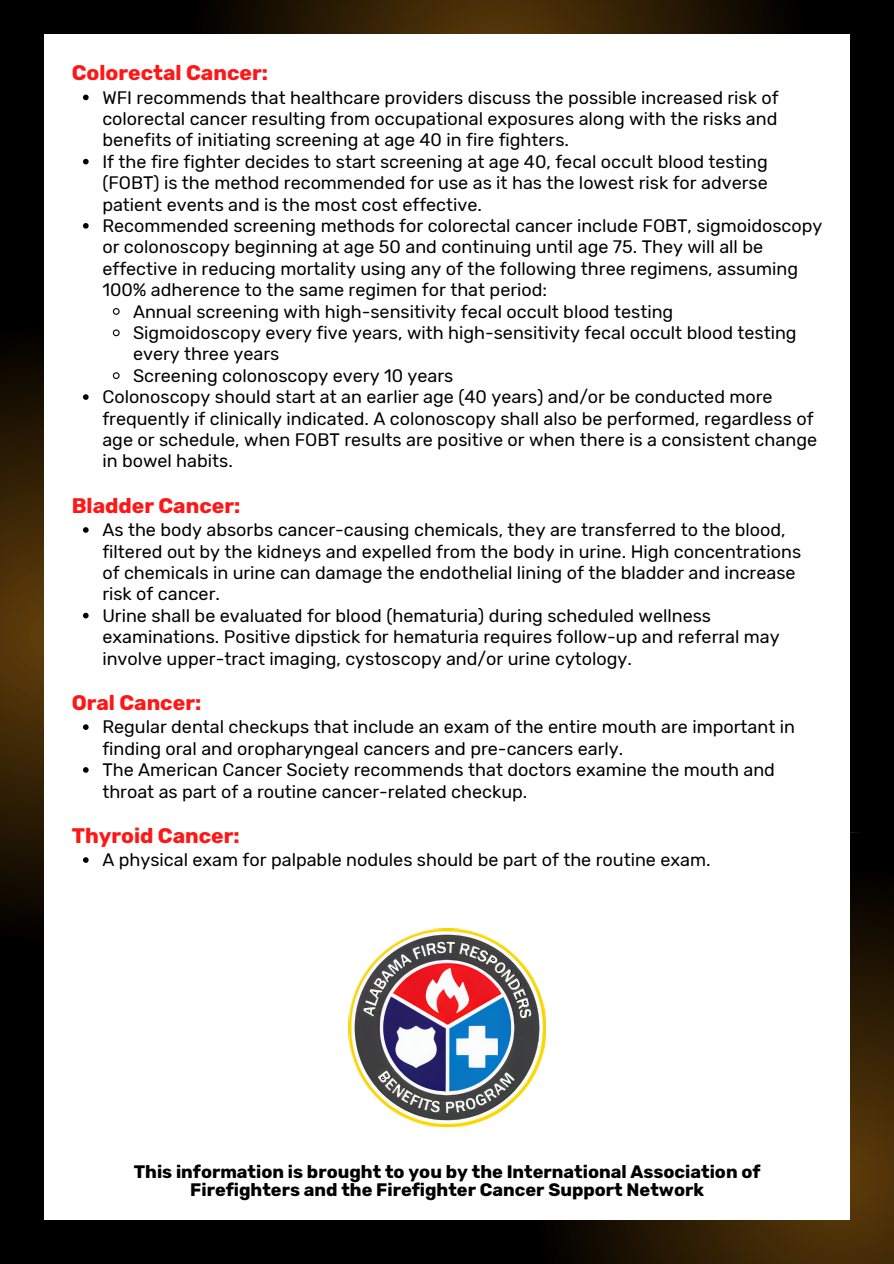
<style>
.page{position:relative;width:894px;height:1264px;background:#fff}
.page>*{position:absolute;margin:0;border:0;box-sizing:border-box;transform-origin:0 0}
.t1{font:700 21px "Rubik";color:#ff1616}
.t2{font:18px/21.5px "Rubik";color:#000}
.t3{font:700 18px/18px "Rubik";color:#000;text-align:center}
</style>
<div class="page">
<div style="left:0;top:0;width:893px;height:1263px;background:#000"></div>
<svg style="left:0;top:356px;width:44px;height:557px;background:#352205"></svg>
<svg style="left:153px;top:0;width:687px;height:35px"></svg>
<svg style="left:496px;top:832px;width:397px;height:431px"></svg>
<div style="left:44px;top:35px;width:805px;height:1184px;background:#fff"></div>
<svg style="left:83px;top:95px;width:6px;height:5px"></svg>
<svg style="left:83px;top:159px;width:6px;height:5px"></svg>
<svg style="left:83px;top:223px;width:6px;height:6px"></svg>
<svg style="left:112px;top:308px;width:8px;height:7px"></svg>
<svg style="left:112px;top:329px;width:8px;height:8px"></svg>
<svg style="left:112px;top:372px;width:8px;height:7px"></svg>
<svg style="left:83px;top:394px;width:6px;height:6px"></svg>
<svg style="left:83px;top:527px;width:6px;height:6px"></svg>
<svg style="left:83px;top:612px;width:6px;height:6px"></svg>
<svg style="left:83px;top:724px;width:6px;height:6px"></svg>
<svg style="left:83px;top:767px;width:6px;height:5px"></svg>
<svg style="left:83px;top:857px;width:6px;height:5px"></svg>
<img style="left:348px;top:928px;width:197px;height:197px">
<p class="t1" style="left:72px;top:60px;width:198px">Colorectal Cancer:</p>
<p class="t2" style="left:102px;top:87px;width:677px;text-align:justify">WFI recommends that healthcare providers discuss the possible increased risk of colorectal cancer resulting from occupational exposures along with the risks and benefits of initiating screening at age 40 in fire fighters.</p>
<p class="t2" style="left:102px;top:151px;width:666px;text-align:justify">If the fire fighter decides to start screening at age 40, fecal occult blood testing (FOBT) is the method recommended for use as it has the lowest risk for adverse patient events and is the most cost effective.</p>
<p class="t2" style="left:102px;top:215px;width:721px">Recommended screening methods for colorectal cancer include FOBT, sigmoidoscopy or colonoscopy beginning at age 50 and continuing until age 75. They will all be effective in reducing mortality using any of the following three regimens, assuming 100% adherence to the same regimen for that period:</p>
<p class="t2" style="left:133px;top:301px;width:541px">Annual screening with high-sensitivity fecal occult blood testing</p>
<p class="t2" style="left:133px;top:322px;width:665px">Sigmoidoscopy every five years, with high-sensitivity fecal occult blood testing every three years</p>
<p class="t2" style="left:133px;top:365px;width:322px">Screening colonoscopy every 10 years</p>
<p class="t2" style="left:102px;top:386px;width:716px">Colonoscopy should start at an earlier age (40 years) and/or be conducted more frequently if clinically indicated. A colonoscopy shall also be performed, regardless of age or schedule, when FOBT results are positive or when there is a consistent change in bowel habits.</p>
<p class="t1" style="left:72px;top:493px;width:170px">Bladder Cancer:</p>
<p class="t2" style="left:102px;top:519px;width:700px">As the body absorbs cancer-causing chemicals, they are transferred to the blood, filtered out by the kidneys and expelled from the body in urine. High concentrations of chemicals in urine can damage the endothelial lining of the bladder and increase risk of cancer.</p>
<p class="t2" style="left:102px;top:605px;width:678px">Urine shall be evaluated for blood (hematuria) during scheduled wellness examinations. Positive dipstick for hematuria requires follow-up and referral may involve upper-tract imaging, cystoscopy and/or urine cytology.</p>
<p class="t1" style="left:72px;top:690px;width:131px">Oral Cancer:</p>
<p class="t2" style="left:102px;top:716px;width:694px">Regular dental checkups that include an exam of the entire mouth are important in finding oral and oropharyngeal cancers and pre-cancers early.</p>
<p class="t2" style="left:102px;top:759px;width:674px">The American Cancer Society recommends that doctors examine the mouth and throat as part of a routine cancer-related checkup.</p>
<p class="t1" style="left:72px;top:823px;width:169px">Thyroid Cancer:</p>
<p class="t2" style="left:102px;top:849px;width:609px">A physical exam for palpable nodules should be part of the routine exam.</p>
<p class="t3" style="left:134px;top:1162px;width:628px">This information is brought to you by the International Association of<br>Firefighters and the Firefighter Cancer Support Network</p>
</div>
